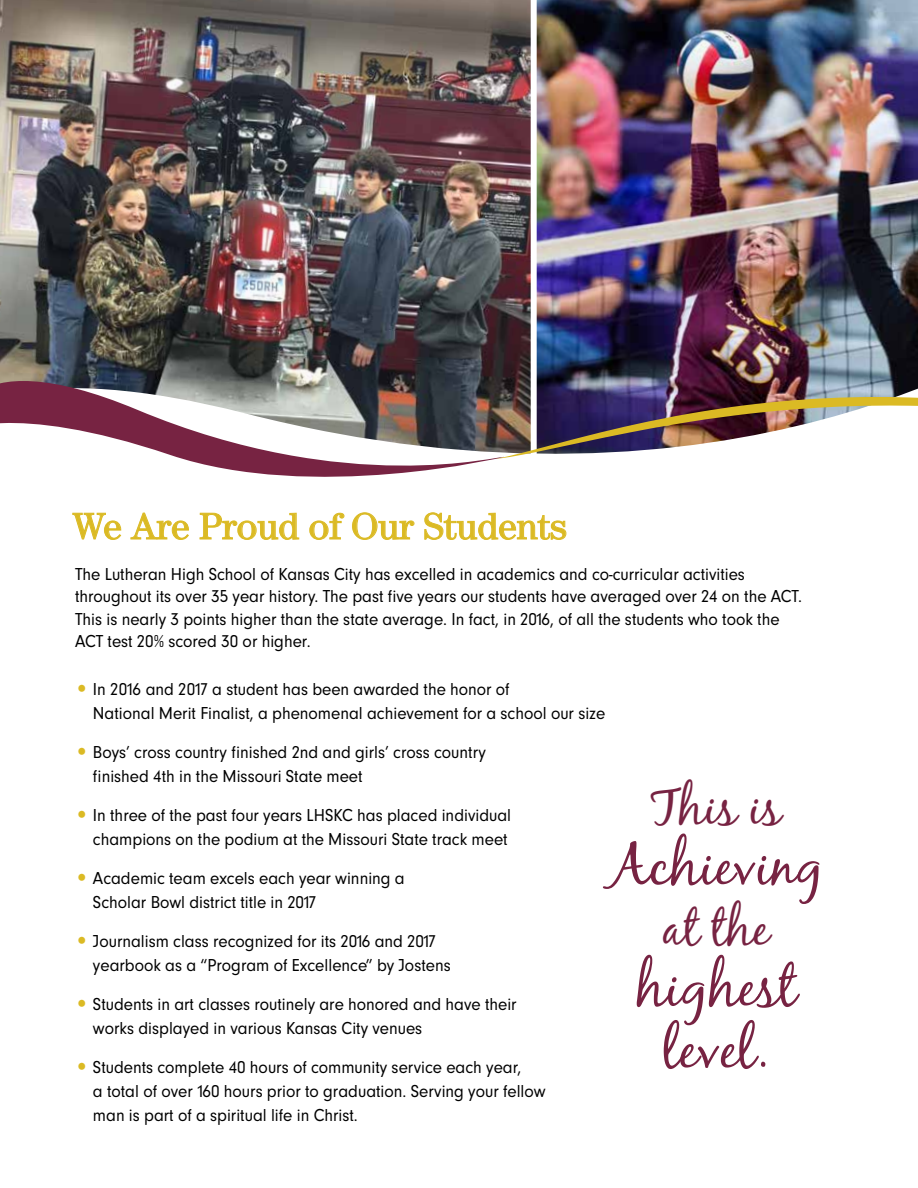
<style>
.page{position:relative;width:918px;height:1188px;background:#fff}
.page>*{position:absolute;margin:0;border:0;box-sizing:border-box;transform-origin:0 0}
.t1{font:56.4px/62.1px "Black Jack";color:#772342;text-align:center}
.t2{font:49.2px "Black Jack";color:#772342}
.t3{font:37.5px "Century";color:#dbba24}
.t4{font:18px/24px "Neuzeit Rmn";color:#000;scale:.95 1}
.s1{font-size:43.5px;color:#dbba24}
</style>
<div class="page">
<img style="left:537px;top:0;width:381px;height:306px">
<img style="left:0;top:0;width:531px;height:306px">
<img style="left:0;top:306px;width:918px;height:91px">
<img style="left:0;top:334px;width:504px;height:143px">
<img style="left:495px;top:397px;width:423px;height:62px">
<svg style="left:72px;top:512px;width:50px;height:28px"></svg>
<svg style="left:130px;top:512px;width:59px;height:28px"></svg>
<svg style="left:199px;top:512px;width:101px;height:28px"></svg>
<svg style="left:309px;top:512px;width:36px;height:28px"></svg>
<svg style="left:352px;top:512px;width:63px;height:28px"></svg>
<svg style="left:424px;top:512px;width:143px;height:28px"></svg>
<h3 class="t3" style="left:72px;top:504px;width:496px">We Are Proud of Our Students</h3>
<p class="t4" style="left:75px;top:564px;width:767px;line-height:22.5px">The Lutheran High School of Kansas City has excelled in academics and co-curricular activities throughout its over 35 year history. The past five years our students have averaged over 24 on the ACT.<br>This is nearly 3 points higher than the state average. In fact, in 2016, of all the students who took the ACT test 20% scored 30 or higher.</p>
<p class="t4" style="left:93px;top:679px;width:541px;text-indent:-18px"><span class="s1">•</span> In 2016 and 2017 a student has been awarded the honor of<br>National Merit Finalist, a phenomenal achievement for a school our size</p>
<p class="t4" style="left:93px;top:742px;width:415px;text-indent:-18px"><span class="s1">•</span> Boys’ cross country finished 2nd and girls’ cross country finished 4th in the Missouri State meet</p>
<p class="t4" style="left:75px;top:805px;width:461px;text-align:right"><span class="s1">•</span> In three of the past four years LHSKC has placed individual champions on the podium at the Missouri State track meet</p>
<p class="t4" style="left:93px;top:868px;width:330px;text-indent:-18px"><span class="s1">•</span> Academic team excels each year winning a<br>Scholar Bowl district title in 2017</p>
<p class="t4" style="left:93px;top:931px;width:378px;text-indent:-18px"><span class="s1">•</span> Journalism class recognized for its 2016 and 2017 yearbook as a “Program of Excellence” by Jostens</p>
<p class="t4" style="left:93px;top:994px;width:448px;text-indent:-18px"><span class="s1">•</span> Students in art classes routinely are honored and have their works displayed in various Kansas City venues</p>
<p class="t4" style="left:93px;top:1057px;width:478px;text-indent:-18px"><span class="s1">•</span> Students complete 40 hours of community service each year,<br>a total of over 160 hours prior to graduation. Serving your fellow man is part of a spiritual life in Christ.</p>
<h2 class="t2" style="left:651px;top:777px;width:132px">This is</h2>
<h1 class="t1" style="left:609px;top:833px;width:216px">Achieving</h1>
<h2 class="t2" style="left:663px;top:898px;width:107px">at the</h2>
<h1 class="t1" style="left:636px;top:954px;width:162px">highest level.</h1>
</div>
